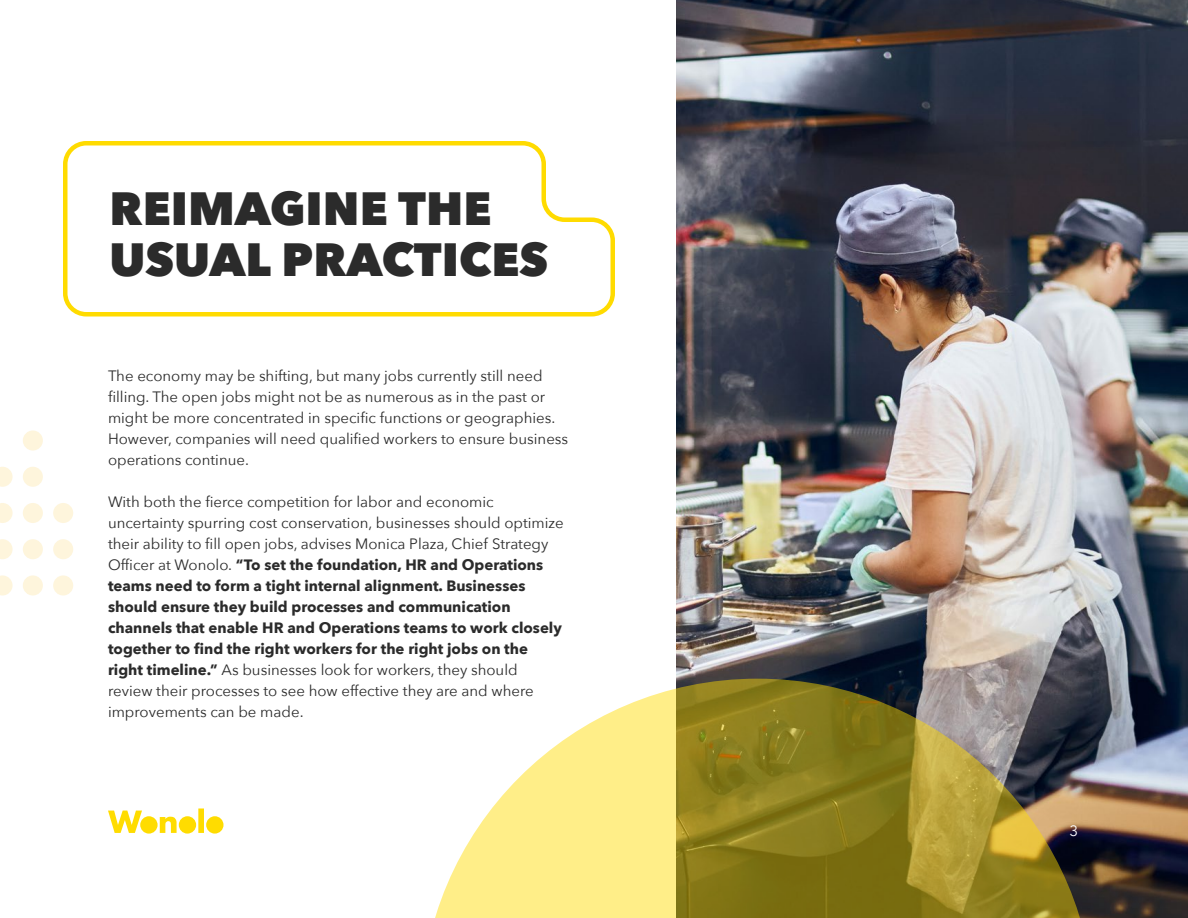
<style>
.page{position:relative;width:1188px;height:918px;background:#fff}
.page>*{position:absolute;margin:0;border:0;box-sizing:border-box;transform-origin:0 0}
.t1{font:800 46.5px/51px "Avenir Next";color:#2b2b2b}
.t2{font:15px/21px "Avenir Next";color:#2b2b2b}
.t3{font:15px "Avenir Next";color:#fff}
.s1{font-weight:700}
</style>
<div class="page">
<svg style="left:63px;top:141px;width:552px;height:176px"></svg>
<img style="left:676px;top:0;width:512px;height:918px">
<svg style="left:198px;top:808px;width:6px;height:25px"></svg>
<svg style="left:108px;top:811px;width:34px;height:22px"></svg>
<div style="left:206px;top:816px;width:18px;height:18px;background:#ffdc00;border-radius:50%"></div>
<div style="left:179px;top:816px;width:17px;height:18px;background:#ffdc00;border-radius:50%"></div>
<div style="left:140px;top:816px;width:18px;height:18px;background:#ffdc00;border-radius:50%"></div>
<svg style="left:160px;top:817px;width:17px;height:16px"></svg>
<svg style="left:435px;top:679px;width:659px;height:239px;background:#b1a55e"></svg>
<svg style="left:0;top:575px;width:13px;height:21px"></svg>
<svg style="left:0;top:539px;width:13px;height:20px"></svg>
<svg style="left:0;top:503px;width:13px;height:20px"></svg>
<svg style="left:0;top:467px;width:13px;height:20px"></svg>
<div style="left:23px;top:575px;width:20px;height:21px;background:#fef5dc;border-radius:50%"></div>
<div style="left:23px;top:539px;width:20px;height:20px;background:#fef5dc;border-radius:50%"></div>
<div style="left:23px;top:503px;width:20px;height:20px;background:#fef5dc;border-radius:50%"></div>
<div style="left:23px;top:467px;width:20px;height:20px;background:#fef5dc;border-radius:50%"></div>
<div style="left:23px;top:430px;width:20px;height:21px;background:#fef5dc;border-radius:50%"></div>
<div style="left:53px;top:575px;width:20px;height:21px;background:#fef5dc;border-radius:50%"></div>
<div style="left:53px;top:539px;width:20px;height:20px;background:#fef5dc;border-radius:50%"></div>
<div style="left:53px;top:503px;width:20px;height:20px;background:#fef5dc;border-radius:50%"></div>
<h1 class="t1" style="left:110px;top:183px;width:440px">REIMAGINE THE<br>USUAL PRACTICES</h1>
<p class="t2" style="left:108px;top:365px;width:462px">The economy may be shifting, but many jobs currently still need filling. The open jobs might not be as numerous as in the past or might be more concentrated in specific functions or geographies.<br>However, companies will need qualified workers to ensure business operations continue.</p>
<p class="t2" style="left:108px;top:491px;width:457px">With both the fierce competition for labor and economic uncertainty spurring cost conservation, businesses should optimize their ability to fill open jobs, advises Monica Plaza, Chief Strategy Officer at Wonolo. <span class="s1">“To set the foundation, HR and Operations teams need to form a tight internal alignment. Businesses should ensure they build processes and communication channels that enable HR and Operations teams to work closely together to find the right workers for the right jobs on the right timeline.”</span> As businesses look for workers, they should review their processes to see how effective they are and where improvements can be made.</p>
<p class="t3" style="left:1070px;top:818px;width:10px">3</p>
</div>
